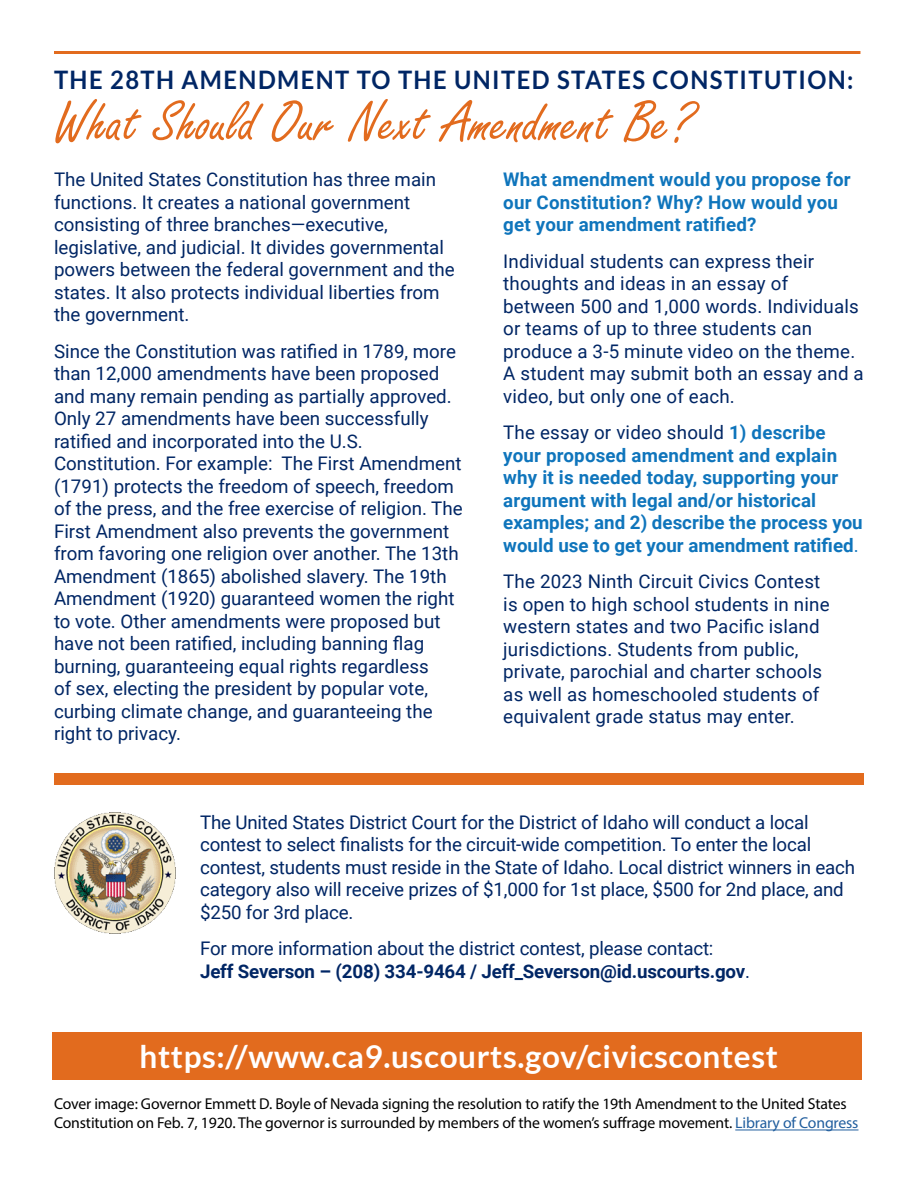
<style>
.page{position:relative;width:918px;height:1188px;background:#fff}
.page>*{position:absolute;margin:0;border:0;box-sizing:border-box;transform-origin:0 0}
.t1{font:61.5px "Freestyle Script";color:#e26b1e}
.t2{font:700 31.5px "Lato";letter-spacing:.02em;color:#fff}
.t3{font:700 25.5px "Lato";letter-spacing:.06em;color:#002665;scale:.93 1}
.t4{font:18.75px/22.5px "Roboto";color:#002665}
.t5{font:700 18.75px/22.5px "Roboto";letter-spacing:.01em;color:#0f75bc}
.t6{font:700 18.75px "Roboto";letter-spacing:-.01em;color:#002665}
.t7{font:15.75px/18.9px "Myriad Pro";letter-spacing:-.01em;color:#000}
.s1{font-weight:400;color:#002665}
.s2{font-weight:400}
.s3{color:#215e9e}
</style>
<div class="page">
<hr style="left:54px;top:51px;width:806px;height:3px;background:#e26b1e">
<div style="left:54px;top:773px;width:810px;height:12px;background:#e26b1e"></div>
<div style="left:52px;top:1032px;width:810px;height:48px;background:#e26b1e"></div>
<img style="left:55px;top:812px;width:120px;height:121px">
<hr style="left:735px;top:1130px;width:123px;height:1px;background:#215e9e">
<p class="t3" style="left:54px;top:65px;width:861px">THE 28TH AMENDMENT TO THE UNITED STATES CONSTITUTION:</p>
<p class="t1" style="left:54px;top:89px;width:640px">What Should Our Next Amendment Be?</p>
<p class="t4" style="left:54px;top:168px;width:402px">The United States Constitution has three main functions. It creates a national government consisting of three branches—executive, legislative, and judicial. It divides governmental powers between the federal government and the states. It also protects individual liberties from the government.</p>
<p class="t4" style="left:54px;top:339px;width:410px">Since the Constitution was ratified in 1789, more than 12,000 amendments have been proposed and many remain pending as partially approved.<br>Only 27 amendments have been successfully ratified and incorporated into the U.S.<br>Constitution. For example: The First Amendment (1791) protects the freedom of speech, freedom of the press, and the free exercise of religion. The First Amendment also prevents the government from favoring one religion over another. The 13th Amendment (1865) abolished slavery. The 19th Amendment (1920) guaranteed women the right to vote. Other amendments were proposed but have not been ratified, including banning flag burning, guaranteeing equal rights regardless<br>of sex, electing the president by popular vote, curbing climate change, and guaranteeing the right to privacy.</p>
<p class="t5" style="left:503px;top:168px;width:349px">What amendment would you propose for our Constitution? Why? How would you get your amendment ratified?</p>
<p class="t4" style="left:503px;top:249px;width:362px">Individual students can express their thoughts and ideas in an essay of between 500 and 1,000 words. Individuals or teams of up to three students can produce a 3-5 minute video on the theme.<br>A student may submit both an essay and a video, but only one of each.</p>
<p class="t5" style="left:503px;top:421px;width:361px"><span class="s1">The essay or video should</span> 1) describe your proposed amendment and explain why it is needed today, supporting your argument with legal and/or historical examples; and 2) describe the process you would use to get your amendment ratified<span class="s2">.</span></p>
<p class="t4" style="left:503px;top:570px;width:328px">The 2023 Ninth Circuit Civics Contest is open to high school students in nine western states and two Pacific island jurisdictions. Students from public, private, parochial and charter schools as well as homeschooled students of equivalent grade status may enter.</p>
<p class="t4" style="left:200px;top:810px;width:657px">The United States District Court for the District of Idaho will conduct a local contest to select finalists for the circuit-wide competition. To enter the local contest, students must reside in the State of Idaho. Local district winners in each category also will receive prizes of $1,000 for 1st place, $500 for 2nd place, and $250 for 3rd place.</p>
<p class="t4" style="left:200px;top:937px;width:515px">For more information about the district contest, please contact:</p>
<p class="t6" style="left:200px;top:958px;width:552px">Jeff Severson – (208) 334-9464 / Jeff_Severson@id.uscourts.gov<span class="s2">.</span></p>
<p class="t2" style="left:140px;top:1039px;width:640px">https://www.ca9.uscourts.gov/civicscontest</p>
<p class="t7" style="left:54px;top:1095px;width:806px">Cover image: Governor Emmett D. Boyle of Nevada signing the resolution to ratify the 19th Amendment to the United States<br>Constitution on Feb. 7, 1920. The governor is surrounded by members of the women’s suffrage movement. <span class="s3">Library of Congress</span></p>
</div>
